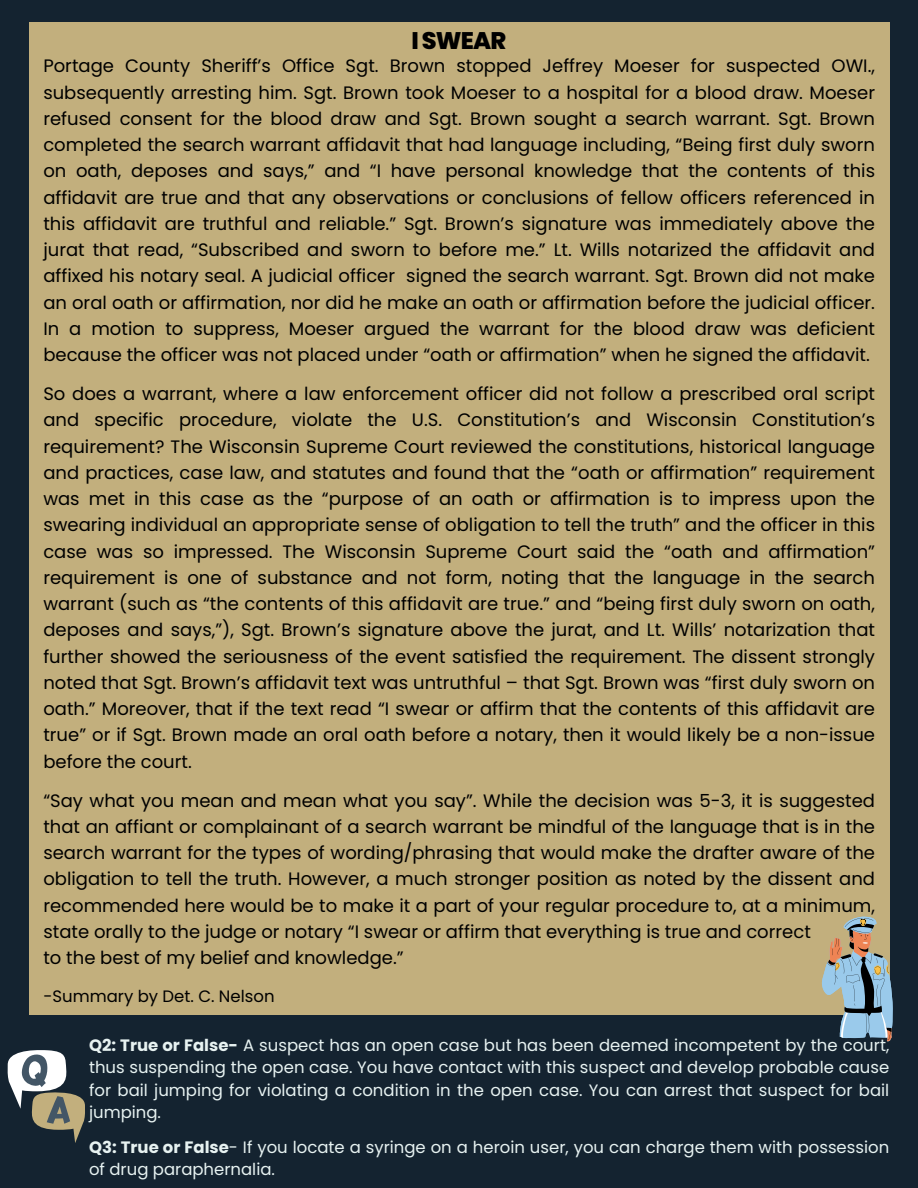
<style>
.page{position:relative;width:918px;height:1188px;background:#142330}
.page>*{position:absolute;margin:0;border:0;box-sizing:border-box;transform-origin:0 0}
.t1{font:800 24px "Poppins";letter-spacing:-.035em;color:#000}
.t2{font:18px/26.2px "Poppins";color:#000;text-align:justify}
.t3{font:16.5px/22.5px "Poppins";color:#e7f2f1;text-align:justify}
.t4{font:16.5px "Poppins";color:#000}
.s1{font-weight:700}
</style>
<div class="page">
<svg style="left:8px;top:1050px;width:77px;height:93px"></svg>
<div style="left:29px;top:22px;width:860px;height:992px;background:#c2af7d"></div>
<svg style="left:822px;top:917px;width:71px;height:125px"></svg>
<h1 class="t1" style="left:411px;top:24px;width:97px">I SWEAR</h1>
<p class="t2" style="left:43px;top:53px;width:833px">Portage County Sheriff’s Office Sgt. Brown stopped Jeffrey Moeser for suspected OWI., subsequently arresting him. Sgt. Brown took Moeser to a hospital for a blood draw. Moeser refused consent for the blood draw and Sgt. Brown sought a search warrant. Sgt. Brown completed the search warrant affidavit that had language including, “Being first duly sworn on oath, deposes and says,” and “I have personal knowledge that the contents of this affidavit are true and that any observations or conclusions of fellow officers referenced in this affidavit are truthful and reliable.” Sgt. Brown’s signature was immediately above the jurat that read, “Subscribed and sworn to before me.” Lt. Wills notarized the affidavit and affixed his notary seal. A judicial officer signed the search warrant. Sgt. Brown did not make an oral oath or affirmation, nor did he make an oath or affirmation before the judicial officer.<br>In a motion to suppress, Moeser argued the warrant for the blood draw was deficient because the officer was not placed under “oath or affirmation” when he signed the affidavit.</p>
<p class="t2" style="left:43px;top:381px;width:833px">So does a warrant, where a law enforcement officer did not follow a prescribed oral script and specific procedure, violate the U.S. Constitution’s and Wisconsin Constitution’s requirement? The Wisconsin Supreme Court reviewed the constitutions, historical language and practices, case law, and statutes and found that the “oath or affirmation” requirement was met in this case as the “purpose of an oath or affirmation is to impress upon the swearing individual an appropriate sense of obligation to tell the truth” and the officer in this case was so impressed. The Wisconsin Supreme Court said the “oath and affirmation” requirement is one of substance and not form, noting that the language in the search warrant (such as “the contents of this affidavit are true.” and “being first duly sworn on oath, deposes and says,”), Sgt. Brown’s signature above the jurat, and Lt. Wills’ notarization that further showed the seriousness of the event satisfied the requirement. The dissent strongly noted that Sgt. Brown’s affidavit text was untruthful – that Sgt. Brown was “first duly sworn on oath.” Moreover, that if the text read “I swear or affirm that the contents of this affidavit are true” or if Sgt. Brown made an oral oath before a notary, then it would likely be a non-issue before the court.</p>
<p class="t2" style="left:43px;top:787px;width:833px">“Say what you mean and mean what you say”. While the decision was 5-3, it is suggested that an affiant or complainant of a search warrant be mindful of the language that is in the search warrant for the types of wording/phrasing that would make the drafter aware of the obligation to tell the truth. However, a much stronger position as noted by the dissent and recommended here would be to make it a part of your regular procedure to, at a minimum, state orally to the judge or notary “I swear or affirm that everything is true and correct</p>
<p class="t2" style="left:43px;top:945px;width:362px">to the best of my belief and knowledge.”</p>
<p class="t4" style="left:43px;top:984px;width:233px">-Summary by Det. C. Nelson</p>
<p class="t3" style="left:89px;top:1034px;width:802px"><span class="s1">Q2: True or False-</span> A suspect has an open case but has been deemed incompetent by the court, thus suspending the open case. You have contact with this suspect and develop probable cause for bail jumping for violating a condition in the open case. You can arrest that suspect for bail jumping.</p>
<p class="t3" style="left:89px;top:1136px;width:802px"><span class="s1">Q3: True or False</span>- If you locate a syringe on a heroin user, you can charge them with possession of drug paraphernalia.</p>
</div>
